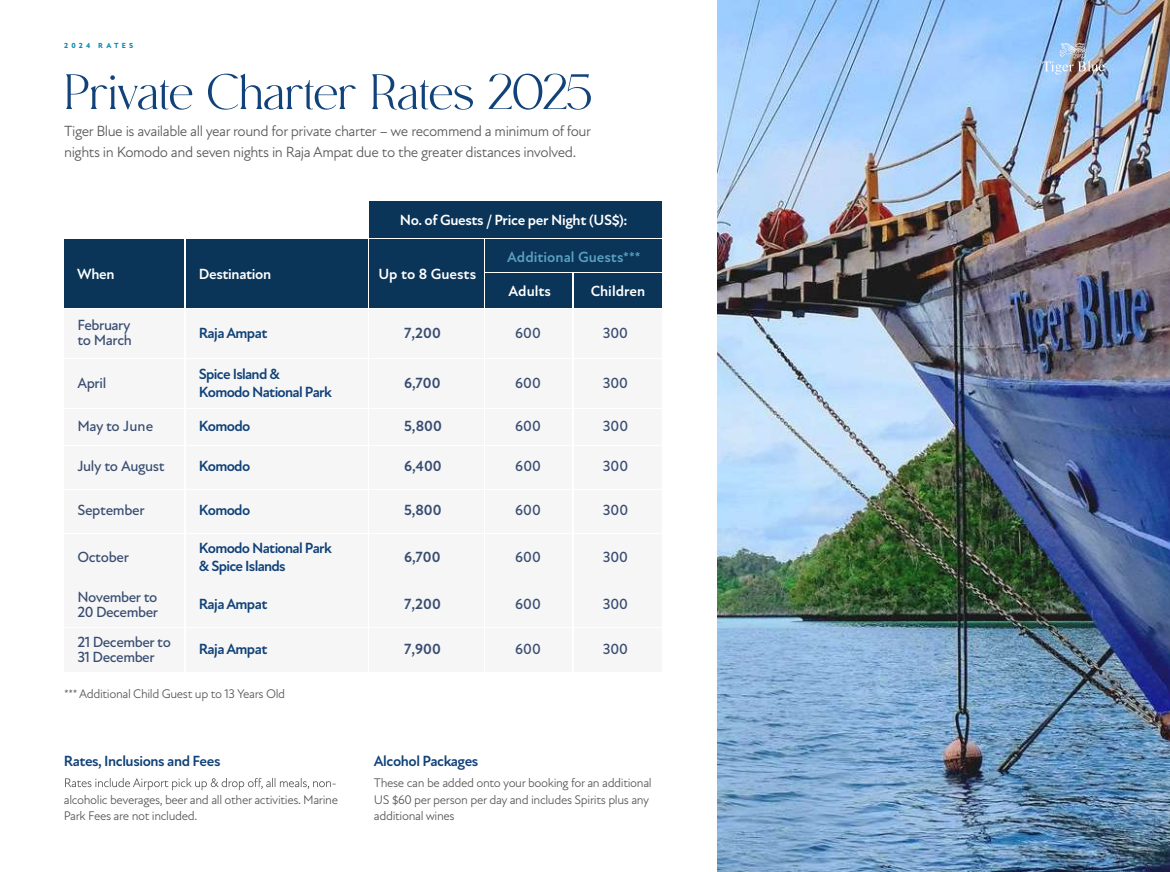
<style>
.page{position:relative;width:1170px;height:872px;background:#fff}
.page>*{position:absolute;margin:0;border:0;box-sizing:border-box;transform-origin:0 0}
.t1{font:54px "Moneta";letter-spacing:-.03em;color:#114279}
.t2{font:500 15px/15px "New Atten";letter-spacing:-.025em;color:#394d71}
.t3{font:15px/21px "New Atten";letter-spacing:-.03em;color:#575756}
.t4{font:700 15px/18px "New Atten";letter-spacing:-.05em;color:#114279}
.t5{font:700 15px "New Atten";letter-spacing:-.025em;color:#fff}
.t6{font:700 15px "New Atten";color:#394d71}
.t7{font:700 15px "New Atten";letter-spacing:-.03em;color:#114279}
.t8{font:700 15px "New Atten";color:#fff}
.t9{font:700 15px "New Atten";color:#58a0c0}
.t10{font:12.75px/16.5px "New Atten";letter-spacing:-.03em;color:#575756}
.t11{font:800 7.5px "New Atten";letter-spacing:.425em;color:#108baf}
</style>
<div class="page">
<img style="left:718px;top:0;width:451px;height:872px">
<img style="left:1042px;top:43px;width:62px;height:31px">
<div style="left:574px;top:274px;width:87px;height:34px;background:#0a3458"></div>
<div style="left:485px;top:274px;width:87px;height:34px;background:#0a3458"></div>
<div style="left:485px;top:240px;width:176px;height:32px;background:#0a3458"></div>
<div style="left:369px;top:240px;width:115px;height:68px;background:#0a3458"></div>
<div style="left:186px;top:240px;width:181px;height:68px;background:#0a3458"></div>
<div style="left:65px;top:240px;width:119px;height:68px;background:#0a3458"></div>
<div style="left:369px;top:201px;width:292px;height:37px;background:#0a3458"></div>
<div style="left:574px;top:446px;width:87px;height:42px;background:#f6f6f6"></div>
<div style="left:485px;top:446px;width:87px;height:42px;background:#f6f6f6"></div>
<div style="left:369px;top:446px;width:115px;height:42px;background:#f6f6f6"></div>
<div style="left:186px;top:446px;width:181px;height:42px;background:#f6f6f6"></div>
<div style="left:65px;top:446px;width:119px;height:42px;background:#f6f6f6"></div>
<div style="left:574px;top:409px;width:87px;height:35px;background:#f6f6f6"></div>
<div style="left:485px;top:409px;width:87px;height:35px;background:#f6f6f6"></div>
<div style="left:369px;top:409px;width:115px;height:35px;background:#f6f6f6"></div>
<div style="left:186px;top:409px;width:181px;height:35px;background:#f6f6f6"></div>
<div style="left:65px;top:409px;width:119px;height:35px;background:#f6f6f6"></div>
<div style="left:574px;top:359px;width:87px;height:49px;background:#f6f6f6"></div>
<div style="left:485px;top:359px;width:87px;height:49px;background:#f6f6f6"></div>
<div style="left:369px;top:359px;width:115px;height:49px;background:#f6f6f6"></div>
<div style="left:186px;top:359px;width:181px;height:49px;background:#f6f6f6"></div>
<div style="left:65px;top:359px;width:119px;height:49px;background:#f6f6f6"></div>
<div style="left:574px;top:309px;width:87px;height:49px;background:#f6f6f6"></div>
<div style="left:485px;top:309px;width:87px;height:49px;background:#f6f6f6"></div>
<div style="left:369px;top:309px;width:115px;height:49px;background:#f6f6f6"></div>
<div style="left:186px;top:309px;width:181px;height:49px;background:#f6f6f6"></div>
<div style="left:65px;top:309px;width:119px;height:49px;background:#f6f6f6"></div>
<div style="left:574px;top:584px;width:87px;height:43px;background:#f6f6f6"></div>
<div style="left:485px;top:584px;width:87px;height:43px;background:#f6f6f6"></div>
<div style="left:369px;top:584px;width:115px;height:43px;background:#f6f6f6"></div>
<div style="left:186px;top:584px;width:181px;height:43px;background:#f6f6f6"></div>
<div style="left:65px;top:584px;width:119px;height:43px;background:#f6f6f6"></div>
<div style="left:574px;top:628px;width:87px;height:43px;background:#f6f6f6"></div>
<div style="left:485px;top:628px;width:87px;height:43px;background:#f6f6f6"></div>
<div style="left:369px;top:628px;width:115px;height:43px;background:#f6f6f6"></div>
<div style="left:186px;top:628px;width:181px;height:43px;background:#f6f6f6"></div>
<div style="left:65px;top:628px;width:119px;height:43px;background:#f6f6f6"></div>
<div style="left:574px;top:534px;width:87px;height:48px;background:#f6f6f6"></div>
<div style="left:485px;top:534px;width:87px;height:48px;background:#f6f6f6"></div>
<div style="left:369px;top:534px;width:115px;height:48px;background:#f6f6f6"></div>
<div style="left:186px;top:534px;width:181px;height:48px;background:#f6f6f6"></div>
<div style="left:65px;top:534px;width:119px;height:48px;background:#f6f6f6"></div>
<div style="left:574px;top:490px;width:87px;height:42px;background:#f6f6f6"></div>
<div style="left:485px;top:490px;width:87px;height:42px;background:#f6f6f6"></div>
<div style="left:369px;top:490px;width:115px;height:42px;background:#f6f6f6"></div>
<div style="left:186px;top:490px;width:181px;height:42px;background:#f6f6f6"></div>
<div style="left:65px;top:490px;width:119px;height:42px;background:#f6f6f6"></div>
<svg style="left:65px;top:778px;width:271px;height:12px"></svg>
<p class="t11" style="left:64px;top:41px;width:71px">2024 RATES</p>
<h1 class="t1" style="left:64px;top:64px;width:530px">Private Charter Rates 2025</h1>
<p class="t3" style="left:64px;top:121px;width:528px">Tiger Blue is available all year round for private charter – we recommend a minimum of four nights in Komodo and seven nights in Raja Ampat due to the greater distances involved.</p>
<p class="t5" style="left:400px;top:211px;width:229px">No. of Guests / Price per Night (US$):</p>
<p class="t5" style="left:77px;top:265px;width:39px">When</p>
<p class="t5" style="left:199px;top:265px;width:74px">Destination</p>
<p class="t8" style="left:378px;top:265px;width:99px">Up to 8 Guests</p>
<p class="t9" style="left:507px;top:248px;width:135px">Additional Guests***</p>
<p class="t5" style="left:508px;top:282px;width:44px">Adults</p>
<p class="t8" style="left:590px;top:282px;width:56px">Children</p>
<p class="t2" style="left:77px;top:318px;width:56px">February to March</p>
<p class="t4" style="left:199px;top:324px;width:70px">Raja Ampat</p>
<p class="t6" style="left:404px;top:324px;width:38px">7,200</p>
<p class="t2" style="left:515px;top:325px;width:27px">600</p>
<p class="t2" style="left:602px;top:325px;width:27px">300</p>
<p class="t2" style="left:77px;top:375px;width:30px">April</p>
<p class="t4" style="left:199px;top:365px;width:134px">Spice Island &amp;<br>Komodo National Park</p>
<p class="t6" style="left:404px;top:374px;width:38px">6,700</p>
<p class="t2" style="left:515px;top:375px;width:27px">600</p>
<p class="t2" style="left:602px;top:375px;width:27px">300</p>
<p class="t2" style="left:77px;top:419px;width:77px">May to June</p>
<p class="t4" style="left:199px;top:417px;width:53px">Komodo</p>
<p class="t6" style="left:404px;top:417px;width:39px">5,800</p>
<p class="t2" style="left:515px;top:419px;width:27px">600</p>
<p class="t2" style="left:602px;top:419px;width:27px">300</p>
<p class="t2" style="left:77px;top:459px;width:89px">July to August</p>
<p class="t4" style="left:199px;top:457px;width:53px">Komodo</p>
<p class="t6" style="left:404px;top:457px;width:39px">6,400</p>
<p class="t2" style="left:515px;top:459px;width:27px">600</p>
<p class="t2" style="left:602px;top:459px;width:27px">300</p>
<p class="t2" style="left:77px;top:503px;width:69px">September</p>
<p class="t4" style="left:199px;top:501px;width:53px">Komodo</p>
<p class="t6" style="left:404px;top:501px;width:39px">5,800</p>
<p class="t2" style="left:515px;top:503px;width:27px">600</p>
<p class="t2" style="left:602px;top:503px;width:27px">300</p>
<p class="t2" style="left:77px;top:550px;width:53px">October</p>
<p class="t4" style="left:199px;top:539px;width:134px">Komodo National Park &amp; Spice Islands</p>
<p class="t6" style="left:404px;top:548px;width:38px">6,700</p>
<p class="t2" style="left:515px;top:550px;width:27px">600</p>
<p class="t2" style="left:602px;top:550px;width:27px">300</p>
<p class="t2" style="left:77px;top:590px;width:82px">November to<br>20 December</p>
<p class="t4" style="left:199px;top:595px;width:70px">Raja Ampat</p>
<p class="t6" style="left:404px;top:595px;width:38px">7,200</p>
<p class="t2" style="left:515px;top:597px;width:27px">600</p>
<p class="t2" style="left:602px;top:597px;width:27px">300</p>
<p class="t2" style="left:77px;top:634px;width:95px">21 December to<br>31 December</p>
<p class="t4" style="left:199px;top:640px;width:70px">Raja Ampat</p>
<p class="t6" style="left:404px;top:640px;width:38px">7,900</p>
<p class="t2" style="left:515px;top:641px;width:27px">600</p>
<p class="t2" style="left:602px;top:641px;width:27px">300</p>
<p class="t10" style="left:64px;top:685px;width:222px">*** Additional Child Guest up to 13 Years Old</p>
<p class="t7" style="left:64px;top:752px;width:158px">Rates, Inclusions and Fees</p>
<p class="t10" style="left:64px;top:791px;width:276px">alcoholic beverages, beer and all other activities. Marine<br>Park Fees are not included.</p>
<p class="t7" style="left:374px;top:752px;width:106px">Alcohol Packages</p>
<p class="t10" style="left:374px;top:774px;width:279px">These can be added onto your booking for an additional<br>US $60 per person per day and includes Spirits plus any additional wines</p>
</div>
